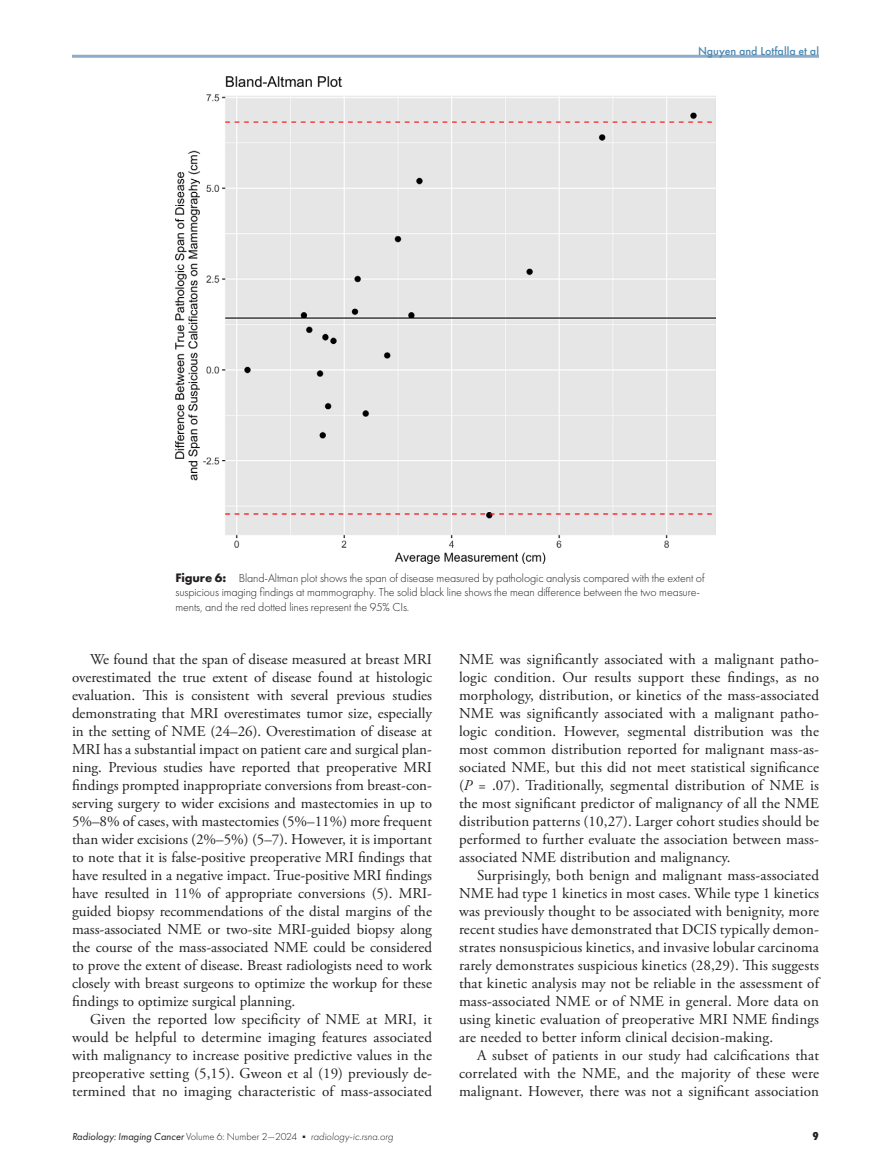
<style>
.page{position:relative;width:891px;height:1175px;background:#fff}
.page>*{position:absolute;margin:0;border:0;box-sizing:border-box;transform-origin:0 0}
.t1{font:15px/18px "Adobe Garamond Pro";letter-spacing:.01em;color:#231f20;text-align:justify}
.t2{font:300 12px/14.4px "Futura PT";letter-spacing:-.01em;color:#231f20}
.t3{font:500 12px "Futura PT";color:#4b87b1}
.t4{font:800 12px "Futura PT Cond";color:#231f20}
.t5{font:italic 10.5px "Futura PT";color:#231f20}
.s1{font-weight:700;font-size:12.75px}
.s2{font-style:italic}
.s3{font-weight:300;font-style:normal}
.s4{font-weight:300}
</style>
<div class="page">
<hr style="left:72px;top:55px;width:747px;height:3px;background:#8eacca">
<img style="left:176px;top:77px;width:539px;height:486px">
<p class="t3" style="left:698px;top:44px;width:122px">Nguyen and Lotfalla et al</p>
<p class="t2" style="left:176px;top:570px;width:531px"><span class="s1">Figure 6:</span> Bland-Altman plot shows the span of disease measured by pathologic analysis compared with the extent of suspicious imaging findings at mammography. The solid black line shows the mean difference between the two measure&shy;ments, and the red dotted lines represent the 95% CIs.</p>
<p class="t1" style="left:72px;top:650px;width:362px;text-indent:18px">We found that the span of disease measured at breast MRI overestimated the true extent of disease found at histologic evaluation. This is consistent with several previous studies demonstrating that MRI overestimates tumor size, especially in the setting of NME (24–26). Overestimation of disease at MRI has a substantial impact on patient care and surgical plan&shy;ning. Previous studies have reported that preoperative MRI findings prompted inappropriate conversions from breast-con&shy;serving surgery to wider excisions and mastectomies in up to 5%–8% of cases, with mastectomies (5%–11%) more frequent than wider excisions (2%–5%) (5–7). However, it is important to note that it is false-positive preoperative MRI findings that have resulted in a negative impact. True-positive MRI findings have resulted in 11% of appropriate conversions (5). MRI&shy;guided biopsy recommendations of the distal margins of the mass-associated NME or two-site MRI-guided biopsy along the course of the mass-associated NME could be considered to prove the extent of disease. Breast radiologists need to work closely with breast surgeons to optimize the workup for these findings to optimize surgical planning.</p>
<p class="t1" style="left:72px;top:1010px;width:362px;text-indent:18px">Given the reported low specificity of NME at MRI, it would be helpful to determine imaging features associated with malignancy to increase positive predictive values in the preoperative setting (5,15). Gweon et al (19) previously de&shy;termined that no imaging characteristic of mass-associated</p>
<p class="t1" style="left:459px;top:650px;width:362px">NME was significantly associated with a malignant patho&shy;logic condition. Our results support these findings, as no morphology, distribution, or kinetics of the mass-associated NME was significantly associated with a malignant patho&shy;logic condition. However, segmental distribution was the most common distribution reported for malignant mass-as&shy;sociated NME, but this did not meet statistical significance (<span class="s2">P</span> = .07). Traditionally, segmental distribution of NME is the most significant predictor of malignancy of all the NME distribution patterns (10,27). Larger cohort studies should be performed to further evaluate the association between mass&shy;associated NME distribution and malignancy.</p>
<p class="t1" style="left:459px;top:866px;width:362px;text-indent:18px">Surprisingly, both benign and malignant mass-associated NME had type 1 kinetics in most cases. While type 1 kinetics was previously thought to be associated with benignity, more recent studies have demonstrated that DCIS typically demon&shy;strates nonsuspicious kinetics, and invasive lobular carcinoma rarely demonstrates suspicious kinetics (28,29). This suggests that kinetic analysis may not be reliable in the assessment of mass-associated NME or of NME in general. More data on using kinetic evaluation of preoperative MRI NME findings are needed to better inform clinical decision-making.</p>
<p class="t1" style="left:459px;top:1046px;width:362px;text-indent:18px">A subset of patients in our study had calcifications that correlated with the NME, and the majority of these were malignant. However, there was not a significant association</p>
<p class="t5" style="left:72px;top:1130px;width:323px">Radiology: Imaging Cancer <span class="s3">Volume 6: Number 2—2024</span> <sup>■</sup> <span class="s4">radiology-ic.rsna.org</span></p>
<p class="t4" style="left:813px;top:1128px;width:8px">9</p>
</div>
